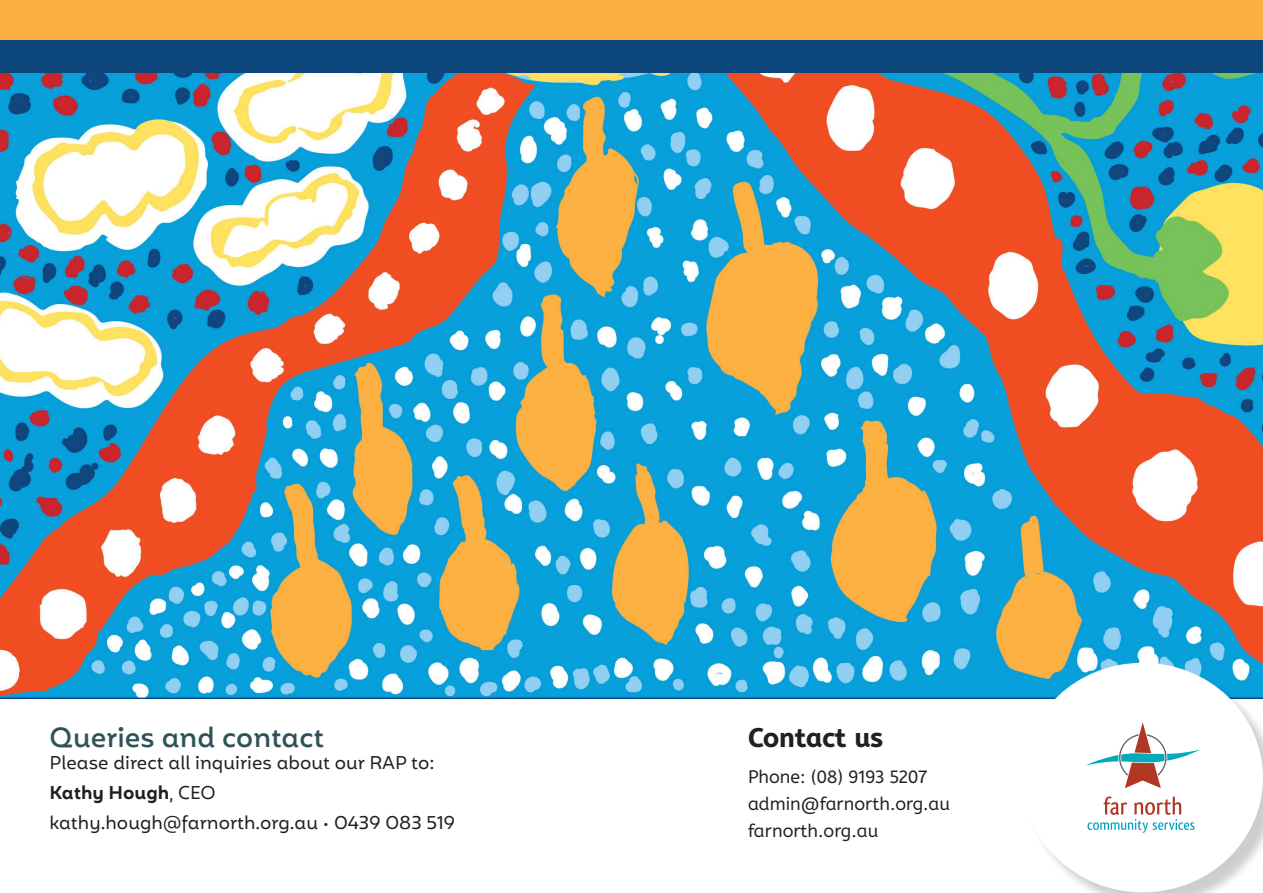
<style>
.page{position:relative;width:1263px;height:893px;background:#fff}
.page>*{position:absolute;margin:0;border:0;box-sizing:border-box;transform-origin:0 0}
.headerr3{font:500 27px "Mohr Alt";color:#2e525a}
.t1{font:800 27px "A Be Zeh EDU";color:#231f20}
.body{font:18px "Mohr Alt";color:#231f20}
.t2{font:18px "A Be Zeh EDU";color:#231f20}
.body-2{font:600 18px "Mohr Alt";color:#231f20}
.s1{font-weight:400}
</style>
<div class="page">
<div style="left:0;top:0;width:1263px;height:48px;background:#fbb03f"></div>
<div style="left:0;top:40px;width:1263px;height:28px;background:#0d467b"></div>
<img style="left:0;top:73px;width:1263px;height:625px">
<div style="left:1024px;top:665px;width:239px;height:228px;background:#231f20;opacity:.22"></div>
<div style="left:1022px;top:663px;width:241px;height:229px;background:#fff;border-radius:50%"></div>
<svg style="left:1087px;top:796px;width:107px;height:37px"></svg>
<svg style="left:1086px;top:722px;width:113px;height:66px"></svg>
<p class="headerr3" style="left:50px;top:722px;width:276px">Queries and contact</p>
<p class="body" style="left:50px;top:752px;width:386px">Please direct all inquiries about our RAP to:</p>
<p class="body-2" style="left:50px;top:782px;width:168px">Kathy Hough<span class="s1">, CEO</span></p>
<p class="body" style="left:50px;top:812px;width:407px">kathy.hough@farnorth.org.au • 0439 083 519</p>
<p class="t1" style="left:748px;top:719px;width:136px">Contact us</p>
<p class="t2" style="left:748px;top:765px;width:180px">Phone: (08) 9193 5207</p>
<p class="t2" style="left:748px;top:792px;width:204px">admin@farnorth.org.au</p>
<p class="t2" style="left:748px;top:819px;width:132px">farnorth.org.au</p>
</div>
